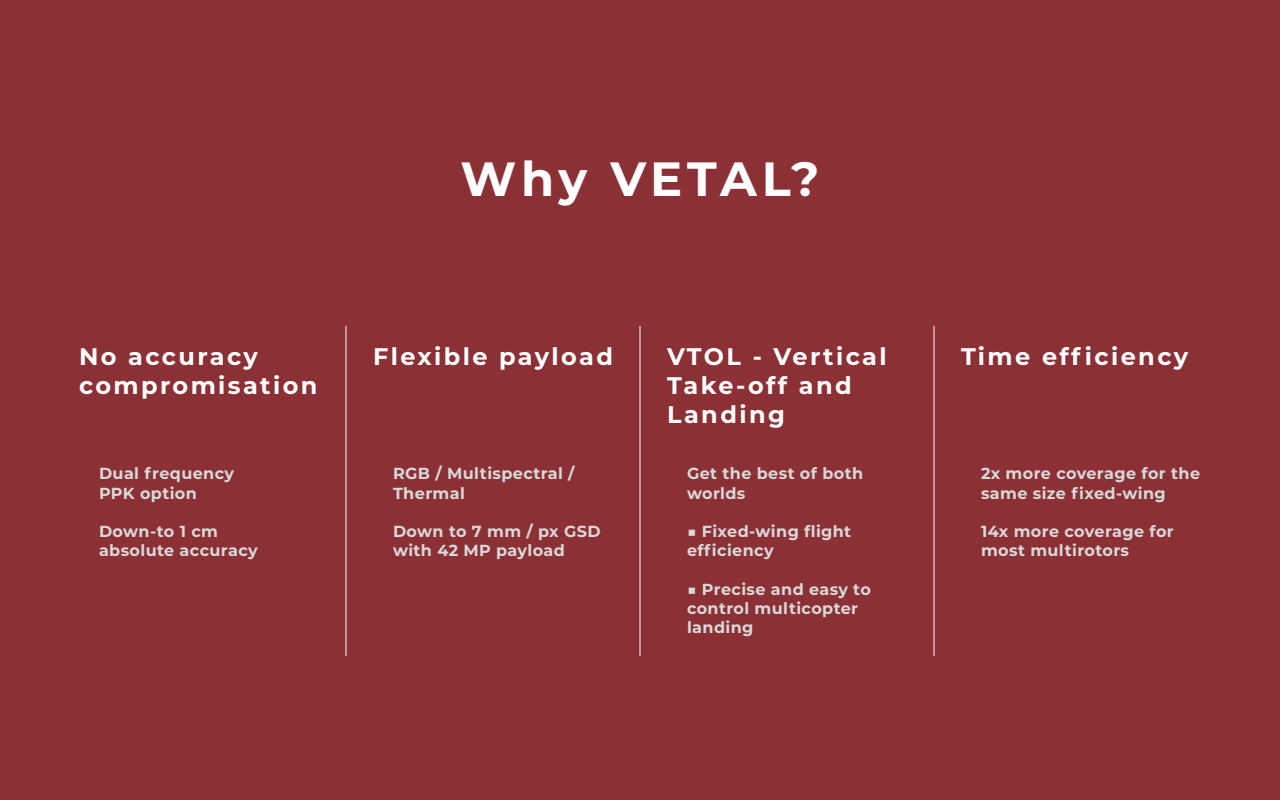
<style>
.page{position:relative;width:1280px;height:800px;background:#8b3035}
.page>*{position:absolute;margin:0;border:0;box-sizing:border-box;transform-origin:0 0}
.t1{font:700 48px "Montserrat";letter-spacing:.095em;color:#fff}
.t2{font:700 24px/28.8px "Montserrat";letter-spacing:.1em;color:#fff}
.t3{font:700 16px/19.2px "Montserrat";letter-spacing:.025em;color:#d9d9d9}
</style>
<div class="page">
<hr style="left:346px;top:326px;width:1px;height:330px;background:#fff">
<hr style="left:640px;top:326px;width:1px;height:330px;background:#fff">
<hr style="left:934px;top:326px;width:1px;height:330px;background:#fff">
<h1 class="t1" style="left:460px;top:145px;width:361px">Why VETAL?</h1>
<h2 class="t2" style="left:79px;top:341px;width:240px">No accuracy compromisation</h2>
<h2 class="t2" style="left:373px;top:341px;width:241px">Flexible payload</h2>
<h2 class="t2" style="left:667px;top:341px;width:221px">VTOL - Vertical<br>Take-off and<br>Landing</h2>
<h2 class="t2" style="left:961px;top:341px;width:229px">Time efficiency</h2>
<p class="t3" style="left:99px;top:463px;width:137px">Dual frequency<br>PPK option</p>
<p class="t3" style="left:99px;top:521px;width:160px">Down-to 1 cm absolute accuracy</p>
<p class="t3" style="left:393px;top:463px;width:183px">RGB / Multispectral /<br>Thermal</p>
<p class="t3" style="left:393px;top:521px;width:209px">Down to 7 mm / px GSD with 42 MP payload</p>
<p class="t3" style="left:687px;top:463px;width:178px">Get the best of both worlds</p>
<p class="t3" style="left:687px;top:521px;width:166px">■ Fixed-wing flight efficiency</p>
<p class="t3" style="left:687px;top:579px;width:185px">■ Precise and easy to control multicopter landing</p>
<p class="t3" style="left:981px;top:463px;width:221px">2x more coverage for the same size fixed-wing</p>
<p class="t3" style="left:981px;top:521px;width:194px">14x more coverage for most multirotors</p>
</div>
